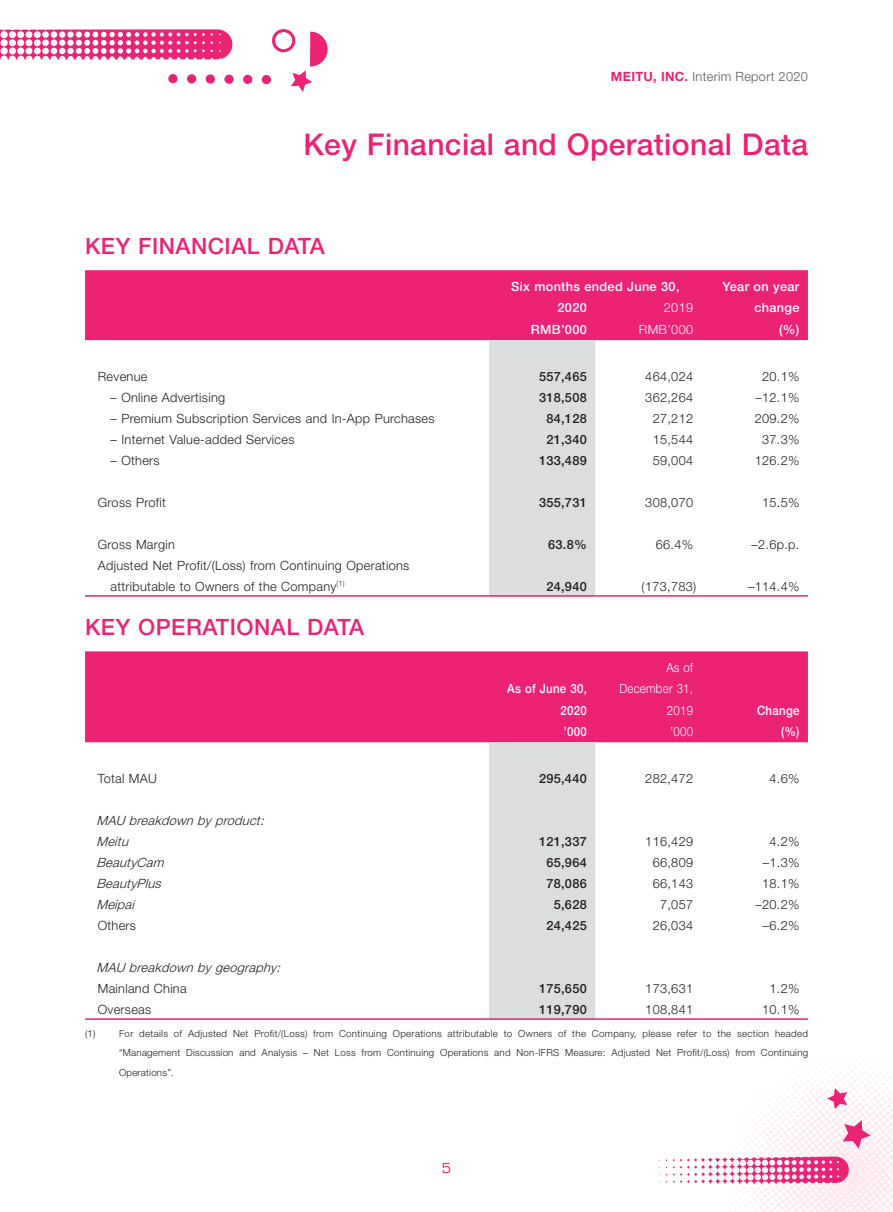
<style>
.page{position:relative;width:893px;height:1212px;background:#fff}
.page>*{position:absolute;margin:0;border:0;box-sizing:border-box;transform-origin:0 0}
.t1{font:500 30px "Helvetica Neue LT Std";letter-spacing:.015em;color:#ec2275}
.Heading_1{font:500 22.5px "Helvetica Neue LT Std";letter-spacing:.025em;color:#ec2275}
.t2{font:13.5px "Eurostile LT Std";color:#ec2275}
.Body_Text{font:300 12.75px/21px "Helvetica Neue LT Std";letter-spacing:.025em;color:#231f20}
.Body_Text-2{font:500 12.75px "Helvetica Neue LT Std";letter-spacing:.025em;color:#231f20}
.Body_Text-3{font:italic 300 12.75px "Helvetica Neue LT Std";color:#231f20}
.Body_Text-4{font:500 12.75px "Helvetica Neue LT Std";letter-spacing:.025em;color:#fff}
.Body_Text-5{font:500 12.75px "Helvetica Neue LT Std";letter-spacing:.025em;color:#fff;scale:.9 1}
.t3{font:300 12.75px "Helvetica Neue LT Std";letter-spacing:.025em;color:#57585a}
.Body_Text-6{font:300 12.75px "Helvetica Neue LT Std";letter-spacing:.025em;color:#fff;scale:.9 1}
.Body_Text-7{font:300 12.75px "Helvetica Neue LT Std";letter-spacing:.025em;color:#fff}
.Notes{font:300 9.75px/19.5px "Helvetica Neue LT Std";letter-spacing:.025em;color:#231f20;text-align:justify}
.s1{font-weight:700;color:#ec2275}
</style>
<div class="page">
<div style="left:168px;top:74px;width:10px;height:9px;background:#ec2275;border-radius:50%"></div>
<div style="left:187px;top:74px;width:9px;height:10px;background:#ec2275;border-radius:50%"></div>
<div style="left:206px;top:74px;width:9px;height:10px;background:#ec2275;border-radius:50%"></div>
<div style="left:224px;top:75px;width:10px;height:9px;background:#ec2275;border-radius:50%"></div>
<div style="left:243px;top:75px;width:9px;height:9px;background:#ec2275;border-radius:50%"></div>
<div style="left:262px;top:75px;width:9px;height:9px;background:#ec2275;border-radius:50%"></div>
<svg style="left:272px;top:29px;width:56px;height:63px"></svg>
<svg style="left:0;top:29px;width:232px;height:31px"></svg>
<svg style="left:659px;top:1053px;width:234px;height:159px"></svg>
<div style="left:85px;top:270px;width:723px;height:70px;background:#ec2275"></div>
<div style="left:489px;top:340px;width:106px;height:255px;background:#dcdddf"></div>
<hr style="left:85px;top:595px;width:404px;height:2px;background:#ec2275">
<hr style="left:489px;top:595px;width:106px;height:2px;background:#ec2275">
<hr style="left:595px;top:595px;width:107px;height:2px;background:#ec2275">
<hr style="left:702px;top:595px;width:106px;height:2px;background:#ec2275">
<div style="left:85px;top:651px;width:723px;height:91px;background:#ec2275"></div>
<div style="left:489px;top:742px;width:106px;height:276px;background:#dcdddf"></div>
<hr style="left:85px;top:1018px;width:404px;height:2px;background:#ec2275">
<hr style="left:489px;top:1018px;width:106px;height:2px;background:#ec2275">
<hr style="left:595px;top:1018px;width:107px;height:2px;background:#ec2275">
<hr style="left:702px;top:1018px;width:106px;height:2px;background:#ec2275">
<p class="t3" style="left:611px;top:68px;width:199px"><span class="s1">MEITU, INC.</span> Interim Report 2020</p>
<p class="t1" style="left:303px;top:126px;width:506px">Key Financial and Operational Data</p>
<p class="Heading_1" style="left:85px;top:232px;width:241px">KEY FINANCIAL DATA</p>
<p class="Body_Text-4" style="left:511px;top:278px;width:170px">Six months ended June 30,</p>
<p class="Body_Text-4" style="left:722px;top:278px;width:78px">Year on year</p>
<p class="Body_Text-4" style="left:558px;top:300px;width:31px">2020</p>
<p class="Body_Text-7" style="left:664px;top:300px;width:31px">2019</p>
<p class="Body_Text-4" style="left:754px;top:300px;width:46px">change</p>
<p class="Body_Text-4" style="left:531px;top:322px;width:57px">RMB’000</p>
<p class="Body_Text-7" style="left:639px;top:322px;width:56px">RMB’000</p>
<p class="Body_Text-4" style="left:779px;top:322px;width:22px">(%)</p>
<p class="Body_Text" style="left:98px;top:365px;width:51px">Revenue</p>
<p class="Body_Text-2" style="left:539px;top:368px;width:49px">557,465</p>
<p class="Body_Text" style="left:645px;top:365px;width:49px">464,024</p>
<p class="Body_Text" style="left:762px;top:365px;width:39px">20.1%</p>
<p class="Body_Text" style="left:111px;top:386px;width:116px">– Online Advertising</p>
<p class="Body_Text-2" style="left:539px;top:389px;width:49px">318,508</p>
<p class="Body_Text" style="left:645px;top:386px;width:49px">362,264</p>
<p class="Body_Text" style="left:755px;top:386px;width:45px">–12.1%</p>
<p class="Body_Text" style="left:111px;top:407px;width:326px">– Premium Subscription Services and In-App Purchases</p>
<p class="Body_Text-2" style="left:546px;top:410px;width:42px">84,128</p>
<p class="Body_Text" style="left:653px;top:407px;width:42px">27,212</p>
<p class="Body_Text" style="left:755px;top:407px;width:46px">209.2%</p>
<p class="Body_Text" style="left:111px;top:428px;width:185px">– Internet Value-added Services</p>
<p class="Body_Text-2" style="left:546px;top:431px;width:42px">21,340</p>
<p class="Body_Text" style="left:653px;top:428px;width:42px">15,544</p>
<p class="Body_Text" style="left:762px;top:428px;width:39px">37.3%</p>
<p class="Body_Text" style="left:111px;top:449px;width:51px">– Others</p>
<p class="Body_Text-2" style="left:539px;top:452px;width:49px">133,489</p>
<p class="Body_Text" style="left:653px;top:449px;width:42px">59,004</p>
<p class="Body_Text" style="left:755px;top:449px;width:46px">126.2%</p>
<p class="Body_Text" style="left:98px;top:491px;width:70px">Gross Profit</p>
<p class="Body_Text-2" style="left:539px;top:494px;width:49px">355,731</p>
<p class="Body_Text" style="left:645px;top:491px;width:49px">308,070</p>
<p class="Body_Text" style="left:762px;top:491px;width:39px">15.5%</p>
<p class="Body_Text" style="left:98px;top:533px;width:79px">Gross Margin</p>
<p class="Body_Text-2" style="left:548px;top:536px;width:40px">63.8%</p>
<p class="Body_Text" style="left:656px;top:533px;width:39px">66.4%</p>
<p class="Body_Text" style="left:752px;top:533px;width:49px">–2.6p.p.</p>
<p class="Body_Text" style="left:111px;top:554px;width:300px;text-indent:-13px">Adjusted Net Profit/(Loss) from Continuing Operations attributable to Owners of the Company<sup>(1)</sup></p>
<p class="Body_Text-2" style="left:546px;top:578px;width:42px">24,940</p>
<p class="Body_Text" style="left:642px;top:575px;width:56px">(173,783)</p>
<p class="Body_Text" style="left:748px;top:575px;width:53px">–114.4%</p>
<p class="Heading_1" style="left:85px;top:613px;width:281px">KEY OPERATIONAL DATA</p>
<p class="Body_Text-5" style="left:507px;top:680px;width:90px">As of June 30,</p>
<p class="Body_Text-6" style="left:666px;top:659px;width:31px">As of</p>
<p class="Body_Text-6" style="left:619px;top:680px;width:84px">December 31,</p>
<p class="Body_Text-5" style="left:560px;top:702px;width:31px">2020</p>
<p class="Body_Text-6" style="left:667px;top:702px;width:31px">2019</p>
<p class="Body_Text-5" style="left:757px;top:702px;width:49px">Change</p>
<p class="Body_Text-5" style="left:564px;top:724px;width:27px">’000</p>
<p class="Body_Text-6" style="left:670px;top:724px;width:27px">’000</p>
<p class="Body_Text-5" style="left:781px;top:724px;width:22px">(%)</p>
<p class="Body_Text" style="left:98px;top:767px;width:61px">Total MAU</p>
<p class="Body_Text-2" style="left:539px;top:770px;width:49px">295,440</p>
<p class="Body_Text" style="left:645px;top:767px;width:49px">282,472</p>
<p class="Body_Text" style="left:769px;top:767px;width:31px">4.6%</p>
<p class="Body_Text-3" style="left:96px;top:812px;width:173px">MAU breakdown by product:</p>
<p class="Body_Text-3" style="left:96px;top:833px;width:37px">Meitu</p>
<p class="Body_Text-2" style="left:539px;top:833px;width:49px">121,337</p>
<p class="Body_Text" style="left:645px;top:830px;width:49px">116,429</p>
<p class="Body_Text" style="left:769px;top:830px;width:31px">4.2%</p>
<p class="Body_Text-3" style="left:96px;top:854px;width:72px">BeautyCam</p>
<p class="Body_Text-2" style="left:546px;top:854px;width:42px">65,964</p>
<p class="Body_Text" style="left:653px;top:851px;width:42px">66,809</p>
<p class="Body_Text" style="left:763px;top:851px;width:38px">–1.3%</p>
<p class="Body_Text-3" style="left:96px;top:875px;width:70px">BeautyPlus</p>
<p class="Body_Text-2" style="left:546px;top:875px;width:42px">78,086</p>
<p class="Body_Text" style="left:653px;top:872px;width:42px">66,143</p>
<p class="Body_Text" style="left:762px;top:872px;width:39px">18.1%</p>
<p class="Body_Text-3" style="left:96px;top:896px;width:43px">Meipai</p>
<p class="Body_Text-2" style="left:554px;top:896px;width:35px">5,628</p>
<p class="Body_Text" style="left:660px;top:893px;width:35px">7,057</p>
<p class="Body_Text" style="left:755px;top:893px;width:45px">–20.2%</p>
<p class="Body_Text" style="left:98px;top:914px;width:40px">Others</p>
<p class="Body_Text-2" style="left:546px;top:917px;width:42px">24,425</p>
<p class="Body_Text" style="left:653px;top:914px;width:42px">26,034</p>
<p class="Body_Text" style="left:763px;top:914px;width:38px">–6.2%</p>
<p class="Body_Text-3" style="left:96px;top:959px;width:189px">MAU breakdown by geography :</p>
<p class="Body_Text" style="left:98px;top:977px;width:90px">Mainland China</p>
<p class="Body_Text-2" style="left:539px;top:980px;width:49px">175,650</p>
<p class="Body_Text" style="left:645px;top:977px;width:49px">173,631</p>
<p class="Body_Text" style="left:769px;top:977px;width:31px">1.2%</p>
<p class="Body_Text" style="left:98px;top:998px;width:55px">Overseas</p>
<p class="Body_Text-2" style="left:539px;top:1001px;width:49px">119,790</p>
<p class="Body_Text" style="left:645px;top:998px;width:49px">108,841</p>
<p class="Body_Text" style="left:762px;top:998px;width:39px">10.1%</p>
<p class="Notes" style="left:85px;top:1023px;width:12px">(1)</p>
<p class="Notes" style="left:119px;top:1023px;width:691px">For details of Adjusted Net Profit/(Loss) from Continuing Operations attributable to Owners of the Company, please refer to the section headed “Management Discussion and Analysis – Net Loss from Continuing Operations and Non-IFRS Measure: Adjusted Net Profit/(Loss) from Continuing Operations”.</p>
<p class="t2" style="left:442px;top:1160px;width:11px">5</p>
</div>
